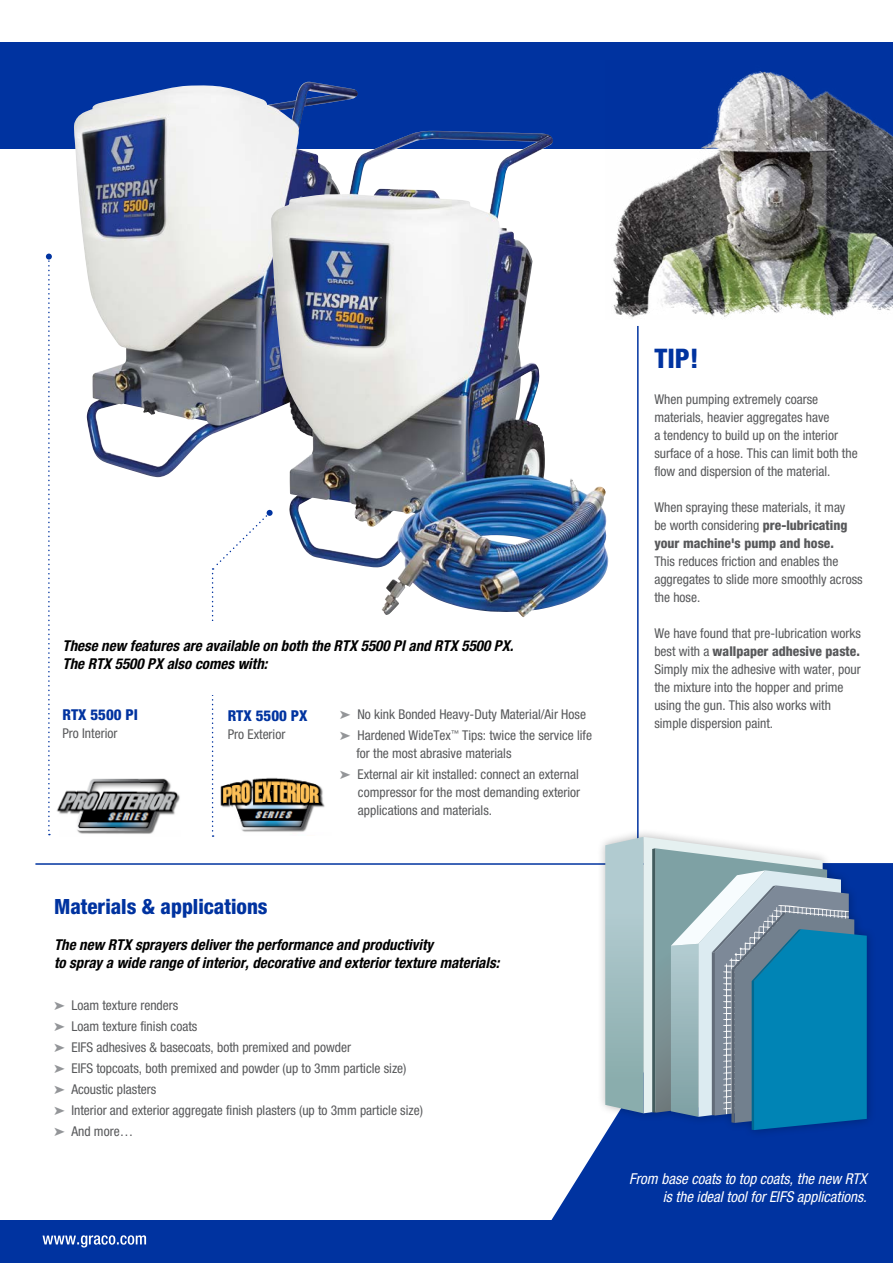
<style>
.page{position:relative;width:893px;height:1263px;background:#fff}
.page>*{position:absolute;margin:0;border:0;box-sizing:border-box;transform-origin:0 0}
.t1{font:800 condensed 27px "Helvetica Neue LT Std";color:#0033a0}
.t2{font:800 condensed 21px "Helvetica Neue LT Std";color:#0033a0}
.t3{font:italic 700 condensed 15px/18px "Helvetica Neue LT Std";color:#000}
.t4{font:italic condensed 15px/18px "Helvetica Neue LT Std";color:#fff;text-align:right}
.t5{font:800 condensed 15px "Helvetica Neue LT Std";color:#0033a0}
.t6{font:condensed 13.5px/18px "Helvetica Neue LT Std";color:#58595b}
.s1{color:#939598}
.s2{font-weight:800}
</style>
<div class="page">
<svg style="left:212px;top:510px;width:59px;height:327px"></svg>
<div style="left:55px;top:621px;width:550px;height:73px;background:#fff"></div>
<hr style="left:35px;top:863px;width:858px;height:2px;background:#0033a0">
<div style="left:0;top:43px;width:893px;height:106px;background:#0033a0"></div>
<div style="left:0;top:1220px;width:893px;height:43px;background:#0033a0"></div>
<svg style="left:43px;top:1235px;width:103px;height:12px"></svg>
<hr style="left:637px;top:326px;width:2px;height:517px;background:#0033a0">
<img style="left:74px;top:82px;width:280px;height:395px">
<img style="left:216px;top:769px;width:109px;height:67px">
<svg style="left:549px;top:863px;width:344px;height:357px;fill:#0033a0"></svg>
<img style="left:271px;top:131px;width:255px;height:486px">
<img style="left:49px;top:778px;width:131px;height:58px">
<svg style="left:46px;top:254px;width:6px;height:581px"></svg>
<div style="left:596px;top:828px;width:280px;height:311px;background:#000;opacity:.28"></div>
<svg style="left:643px;top:837px;width:180px;height:276px;fill:#e5f0f0"></svg>
<svg style="left:605px;top:837px;width:38px;height:276px"></svg>
<svg style="left:655px;top:848px;width:172px;height:265px"></svg>
<svg style="left:652px;top:848px;width:3px;height:265px"></svg>
<svg style="left:671px;top:870px;width:196px;height:260px"></svg>
<img style="left:612px;top:71px;width:281px;height:247px">
<p class="t3" style="left:62px;top:637px;width:452px">These new features are available on both the RTX 5500 PI and RTX 5500 PX.<br>The RTX 5500 PX also comes with:</p>
<p class="t5" style="left:62px;top:706px;width:77px">RTX 5500 PI</p>
<p class="t6" style="left:62px;top:724px;width:56px">Pro Interior</p>
<p class="t5" style="left:228px;top:706px;width:81px">RTX 5500 PX</p>
<p class="t6" style="left:228px;top:725px;width:59px">Pro Exterior</p>
<p class="t6" style="left:340px;top:704px;width:254px;line-height:21px"><span class="s1">➤</span> No kink Bonded Heavy-Duty Material/Air Hose <span class="s1">➤</span> Hardened WideTex<sup>™</sup> Tips: twice the service life</p>
<p class="t6" style="left:340px;top:743px;width:240px;line-height:21px;text-indent:16px">for the most abrasive materials<br><span class="s1">➤</span> External air kit installed: connect an external</p>
<p class="t6" style="left:358px;top:783px;width:224px">compressor for the most demanding exterior applications and materials.</p>
<h2 class="t2" style="left:54px;top:893px;width:215px">Materials &amp; applications</h2>
<p class="t3" style="left:54px;top:935px;width:447px">The new RTX sprayers deliver the performance and productivity<br>to spray a wide range of interior, decorative and exterior texture materials:</p>
<p class="t6" style="left:54px;top:994px;width:370px;line-height:21px"><span class="s1">➤</span> Loam texture renders<br><span class="s1">➤</span> Loam texture finish coats<br><span class="s1">➤</span> EIFS adhesives &amp; basecoats, both premixed and powder<br><span class="s1">➤</span> EIFS topcoats, both premixed and powder (up to 3mm particle size)<br><span class="s1">➤</span> Acoustic plasters<br><span class="s1">➤</span> Interior and exterior aggregate finish plasters (up to 3mm particle size) <span class="s1">➤</span> And more…</p>
<h1 class="t1" style="left:654px;top:342px;width:46px">TIP!</h1>
<p class="t6" style="left:654px;top:390px;width:205px">When pumping extremely coarse materials, heavier aggregates have<br>a tendency to build up on the interior surface of a hose. This can limit both the flow and dispersion of the material.</p>
<p class="t6" style="left:654px;top:498px;width:194px">When spraying these materials, it may be worth considering <span class="s2">pre-lubricating your machine's pump and hose.</span></p>
<p class="t6" style="left:654px;top:552px;width:210px">This reduces friction and enables the aggregates to slide more smoothly across the hose.</p>
<p class="t6" style="left:654px;top:624px;width:208px">We have found that pre-lubrication works best with a <span class="s2">wallpaper adhesive paste.<br></span>Simply mix the adhesive with water, pour the mixture into the hopper and prime using the gun. This also works with simple dispersion paint.</p>
<p class="t4" style="left:629px;top:1170px;width:239px">From base coats to top coats, the new RTX is the ideal tool for EIFS applications.</p>
</div>
